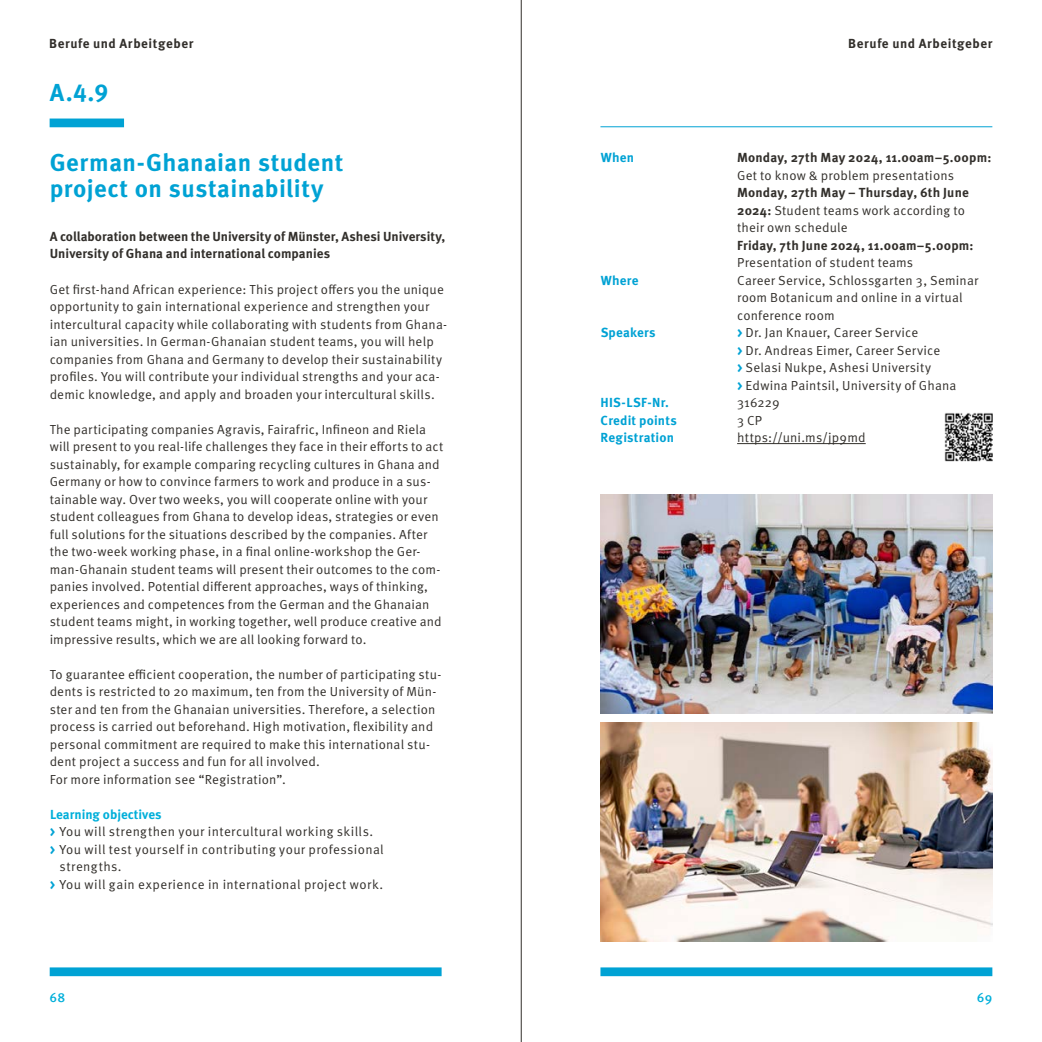
<style>
.page{position:relative;width:1042px;height:1042px;background:#fff}
.page>*{position:absolute;margin:0;border:0;box-sizing:border-box;transform-origin:0 0}
.t1{font:700 24.5px/26.2px "Meta OT";letter-spacing:.015em;color:#00a2d4}
.t2{font:13.12px/17.5px "Meta OT";letter-spacing:.015em;color:#322f2b}
.t3{font:700 13.12px/17.5px "Meta OT";letter-spacing:.01em;color:#322f2b}
.t4{font:700 13.12px "Meta OT";letter-spacing:.015em;color:#00a2d4}
.t5{font:700 13.12px "Meta OT";letter-spacing:.045em;color:#322f2b}
.t6{font:700 13.12px "Meta OT";color:#00afda}
.t7{font:13.12px "Meta OT";letter-spacing:.04em;color:#322f2b}
.t8{font:500 13.12px "Meta OT";color:#00afda}
.s1{font-weight:700;color:#00a2d4}
.s2{font-weight:700}
</style>
<div class="page">
<div style="left:600px;top:967px;width:392px;height:9px;background:#00a2d4"></div>
<div style="left:50px;top:967px;width:391px;height:9px;background:#00a2d4"></div>
<div style="left:50px;top:119px;width:74px;height:8px;background:#00a2d4"></div>
<hr style="left:600px;top:126px;width:392px;height:1px;background:#00a2d4">
<hr style="left:737px;top:443px;width:129px;height:1px;background:#322f2b">
<img style="left:600px;top:495px;width:392px;height:218px">
<img style="left:600px;top:722px;width:392px;height:219px">
<img style="left:944px;top:413px;width:48px;height:48px">
<hr style="left:521px;top:0;width:1px;height:1042px;background:#322f2b">
<p class="t5" style="left:49px;top:36px;width:146px">Berufe und Arbeitgeber</p>
<h1 class="t1" style="left:50px;top:80px;width:60px">A.4.9</h1>
<h1 class="t1" style="left:50px;top:150px;width:295px">German-Ghanaian student project on sustainability</h1>
<p class="t3" style="left:50px;top:228px;width:397px">A collaboration between the University of Münster, Ashesi University,<br>University of Ghana and international companies</p>
<p class="t2" style="left:50px;top:280px;width:399px">Get first-hand African experience: This project offers you the unique opportunity to gain international experience and strengthen your intercultural capacity while collaborating with students from Ghana&shy;ian universities. In German-Ghanaian student teams, you will help companies from Ghana and Germany to develop their sustainability profiles. You will contribute your individual strengths and your aca&shy;demic knowledge, and apply and broaden your intercultural skills.</p>
<p class="t2" style="left:50px;top:420px;width:395px">The participating companies Agravis, Fairafric, Infineon and Riela will present to you real-life challenges they face in their efforts to act sustainably, for example comparing recycling cultures in Ghana and Germany or how to convince farmers to work and produce in a sus&shy;tainable way. Over two weeks, you will cooperate online with your student colleagues from Ghana to develop ideas, strategies or even full solutions for the situations described by the companies. After the two-week working phase, in a final online-workshop the Ger&shy;man-Ghanain student teams will present their outcomes to the com&shy;panies involved. Potential different approaches, ways of thinking, experiences and competences from the German and the Ghanaian student teams might, in working together, well produce creative and impressive results, which we are all looking forward to.</p>
<p class="t2" style="left:50px;top:665px;width:393px">To guarantee efficient cooperation, the number of participating stu&shy;dents is restricted to 20 maximum, ten from the University of Mün&shy;ster and ten from the Ghanaian universities. Therefore, a selection process is carried out beforehand. High motivation, flexibility and personal commitment are required to make this international stu&shy;dent project a success and fun for all involved.<br>For more information see “Registration”.</p>
<p class="t6" style="left:50px;top:805px;width:113px">Learning objectives</p>
<p class="t2" style="left:50px;top:823px;width:325px"><span class="s1">&gt;</span> You will strengthen your intercultural working skills.</p>
<p class="t2" style="left:50px;top:840px;width:336px"><span class="s1">&gt;</span> You will test yourself in contributing your professional</p>
<p class="t7" style="left:60px;top:858px;width:64px">strengths.</p>
<p class="t2" style="left:50px;top:875px;width:335px"><span class="s1">&gt;</span> You will gain experience in international project work.</p>
<p class="t5" style="left:848px;top:36px;width:146px">Berufe und Arbeitgeber</p>
<p class="t4" style="left:601px;top:149px;width:35px">When</p>
<p class="t3" style="left:737px;top:149px;width:256px">Monday, 27th May 2024, 11.00am–5.00pm:</p>
<p class="t2" style="left:737px;top:167px;width:218px">Get to know &amp; problem presentations</p>
<p class="t2" style="left:737px;top:184px;width:233px"><span class="s2">Monday, 27th May – Thursday, 6th June<br>2024:</span> Student teams work according to their own schedule</p>
<p class="t3" style="left:737px;top:236px;width:238px">Friday, 7th June 2024, 11.00am–5.00pm:</p>
<p class="t2" style="left:737px;top:254px;width:178px">Presentation of student teams</p>
<p class="t4" style="left:601px;top:272px;width:39px">Where</p>
<p class="t2" style="left:737px;top:272px;width:243px">Career Service, Schlossgarten 3, Seminar room Botanicum and online in a virtual conference room</p>
<p class="t4" style="left:601px;top:324px;width:56px">Speakers</p>
<p class="t2" style="left:737px;top:324px;width:221px"><span class="s1">&gt;</span> Dr. Jan Knauer, Career Service<br><span class="s1">&gt;</span> Dr. Andreas Eimer, Career Service<br><span class="s1">&gt;</span> Selasi Nukpe, Ashesi University<br><span class="s1">&gt;</span> Edwina Paintsil, University of Ghana</p>
<p class="t4" style="left:601px;top:394px;width:70px">HIS-LSF-Nr.</p>
<p class="t2" style="left:737px;top:394px;width:44px">316229</p>
<p class="t4" style="left:601px;top:412px;width:78px">Credit points</p>
<p class="t2" style="left:737px;top:411px;width:26px">3 CP</p>
<p class="t4" style="left:601px;top:429px;width:75px">Registration</p>
<p class="t2" style="left:737px;top:429px;width:130px">https://uni.ms/jp9md</p>
<p class="t8" style="left:50px;top:989px;width:17px">68</p>
<p class="t8" style="left:977px;top:989px;width:17px">69</p>
</div>
